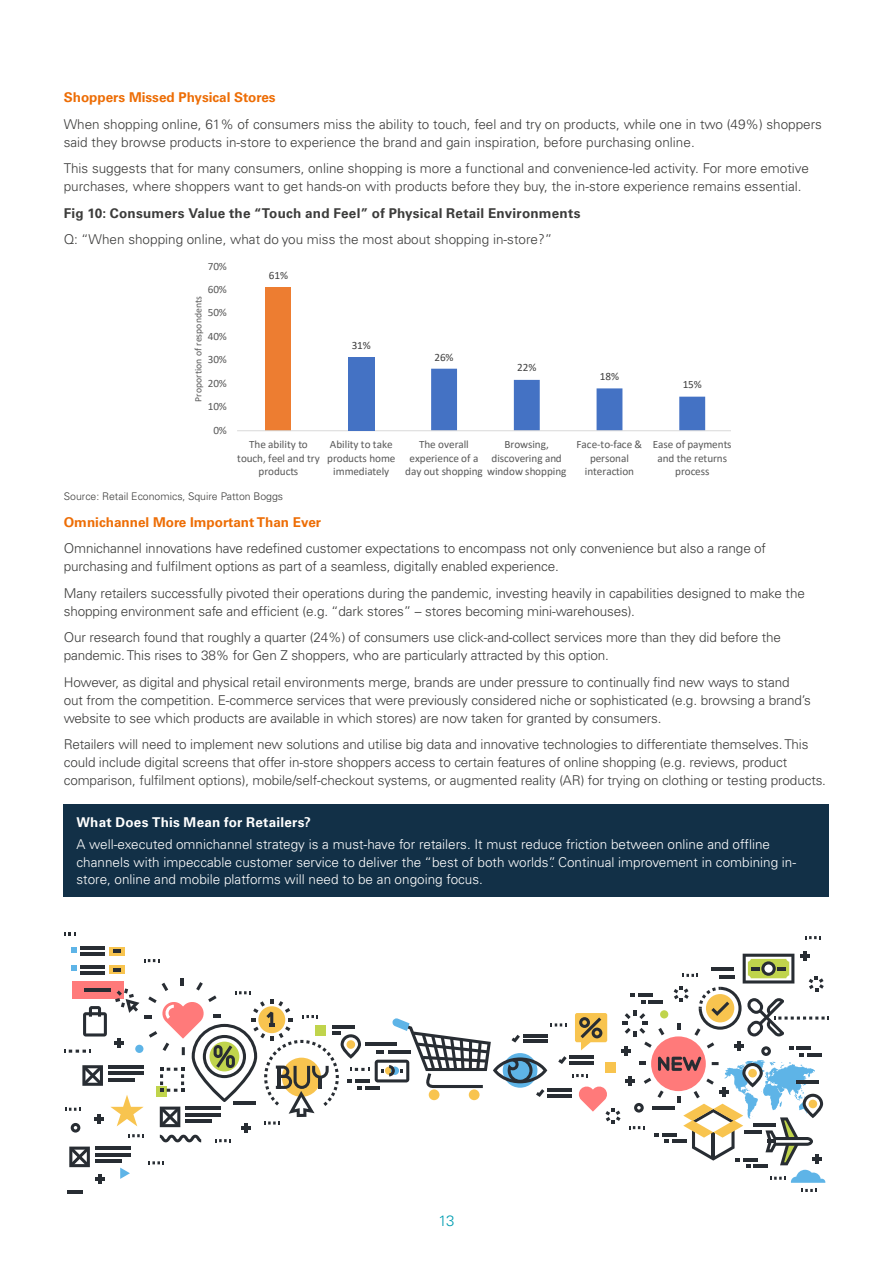
<style>
.page{position:relative;width:893px;height:1263px;background:#fff}
.page>*{position:absolute;margin:0;border:0;box-sizing:border-box;transform-origin:0 0}
.t1{font:300 15px "Univers LTCYR 45";color:#009db1}
.t2{font:300 13.5px/18px "Univers LTCYR 45";letter-spacing:-.01em;color:#3c3c3b}
.t3{font:300 13.5px/17.7px "Univers LTCYR 45";color:#fff}
.t4{font:700 13.5px "Univers LTCYR 65";letter-spacing:.015em;color:#3c3c3b}
.t5{font:700 13.5px "Univers LTCYR 65";color:#ed6d05}
.t6{font:700 13.5px "Univers LTCYR 65";letter-spacing:.015em;color:#fff}
.t7{font:11.25px/13.5px "Calibri";color:#595959;text-align:center}
.t8{font:11.25px "Calibri";letter-spacing:-.005em;color:#404040}
.t9{font:300 10.5px "Univers LTCYR 45";color:#3c3c3b}
.t10{font:9.75px "Calibri";letter-spacing:.005em;color:#595959}
</style>
<div class="page">
<div style="left:266px;top:287px;width:25px;height:144px;background:#ed7d31"></div>
<svg style="left:431px;top:369px;width:274px;height:61px"></svg>
<hr style="left:237px;top:430px;width:493px;height:1px;background:#d9d9d9">
<div style="left:348px;top:357px;width:26px;height:73px;background:#4472c4"></div>
<div style="left:64px;top:804px;width:765px;height:93px;background:#123047"></div>
<hr style="left:365px;top:1086px;width:15px;height:3px;background:#282d33">
<hr style="left:355px;top:1080px;width:15px;height:3px;background:#282d33">
<svg style="left:144px;top:959px;width:15px;height:3px"></svg>
<svg style="left:64px;top:932px;width:12px;height:3px"></svg>
<svg style="left:801px;top:1189px;width:16px;height:3px"></svg>
<svg style="left:805px;top:936px;width:16px;height:3px"></svg>
<hr style="left:67px;top:1191px;width:16px;height:3px;background:#282d33">
<hr style="left:366px;top:1042px;width:31px;height:3px;background:#282d33">
<hr style="left:80px;top:947px;width:25px;height:3px;background:#282d33">
<hr style="left:80px;top:953px;width:25px;height:3px;background:#282d33">
<svg style="left:72px;top:947px;width:5px;height:5px"></svg>
<svg style="left:109px;top:947px;width:15px;height:9px"></svg>
<svg style="left:113px;top:950px;width:7px;height:3px"></svg>
<hr style="left:80px;top:965px;width:25px;height:3px;background:#282d33">
<hr style="left:80px;top:971px;width:25px;height:3px;background:#282d33">
<svg style="left:72px;top:965px;width:5px;height:6px"></svg>
<svg style="left:109px;top:965px;width:15px;height:9px"></svg>
<svg style="left:113px;top:968px;width:7px;height:3px"></svg>
<svg style="left:375px;top:951px;width:454px;height:232px"></svg>
<svg style="left:64px;top:978px;width:305px;height:205px"></svg>
<p class="t5" style="left:64px;top:88px;width:213px">Shoppers Missed Physical Stores</p>
<p class="t2" style="left:64px;top:115px;width:760px">When shopping online, 61% of consumers miss the ability to touch, feel and try on products, while one in two (49%) shoppers said they browse products in-store to experience the brand and gain inspiration, before purchasing online.</p>
<p class="t2" style="left:64px;top:159px;width:747px">This suggests that for many consumers, online shopping is more a functional and convenience-led activity. For more emotive purchases, where shoppers want to get hands-on with products before they buy, the in-store experience remains essential.</p>
<p class="t4" style="left:64px;top:203px;width:518px">Fig 10: Consumers Value the “Touch and Feel” of Physical Retail Environments</p>
<p class="t2" style="left:64px;top:230px;width:490px">Q: “When shopping online, what do you miss the most about shopping in-store?”</p>
<p class="t8" style="left:269px;top:267px;width:21px">61%</p>
<p class="t7" style="left:208px;top:259px;width:21px">70%</p>
<p class="t7" style="left:208px;top:282px;width:21px">60%</p>
<p class="t10" style="left:192px;top:402px;width:107px;rotate:-90deg">Proportion of respondents</p>
<p class="t7" style="left:208px;top:306px;width:21px">50%</p>
<p class="t7" style="left:208px;top:329px;width:21px">40%</p>
<p class="t7" style="left:208px;top:352px;width:21px">30%</p>
<p class="t7" style="left:208px;top:376px;width:21px">20%</p>
<p class="t7" style="left:208px;top:399px;width:21px">10%</p>
<p class="t7" style="left:213px;top:423px;width:15px">0%</p>
<p class="t8" style="left:352px;top:337px;width:21px">31%</p>
<p class="t8" style="left:434px;top:349px;width:21px">26%</p>
<p class="t8" style="left:517px;top:360px;width:21px">22%</p>
<p class="t8" style="left:600px;top:368px;width:21px">18%</p>
<p class="t8" style="left:683px;top:377px;width:21px">15%</p>
<p class="t7" style="left:491px;top:437px;width:72px">Browsing, discovering and</p>
<p class="t7" style="left:577px;top:437px;width:67px">Face-to-face &amp; personal interaction</p>
<p class="t7" style="left:653px;top:437px;width:80px">Ease of payments and the returns process</p>
<p class="t7" style="left:237px;top:437px;width:84px">The ability to touch, feel and try products</p>
<p class="t7" style="left:327px;top:437px;width:70px">Ability to take products home immediately</p>
<p class="t7" style="left:419px;top:437px;width:51px">The overall</p>
<p class="t7" style="left:409px;top:451px;width:70px">experience of a</p>
<p class="t7" style="left:405px;top:465px;width:163px">day out shopping window shopping</p>
<p class="t9" style="left:64px;top:490px;width:221px">Source: Retail Economics, Squire Patton Boggs</p>
<p class="t5" style="left:64px;top:513px;width:259px">Omnichannel More Important Than Ever</p>
<p class="t2" style="left:64px;top:539px;width:704px">Omnichannel innovations have redefined customer expectations to encompass not only convenience but also a range of purchasing and fulfilment options as part of a seamless, digitally enabled experience.</p>
<p class="t2" style="left:64px;top:584px;width:743px">Many retailers successfully pivoted their operations during the pandemic, investing heavily in capabilities designed to make the shopping environment safe and efficient (e.g. “dark stores” – stores becoming mini-warehouses).</p>
<p class="t2" style="left:64px;top:628px;width:719px">Our research found that roughly a quarter (24%) of consumers use click-and-collect services more than they did before the pandemic. This rises to 38% for Gen Z shoppers, who are particularly attracted by this option.</p>
<p class="t2" style="left:64px;top:673px;width:749px">However, as digital and physical retail environments merge, brands are under pressure to continually find new ways to stand out from the competition. E-commerce services that were previously considered niche or sophisticated (e.g. browsing a brand’s website to see which products are available in which stores) are now taken for granted by consumers.</p>
<p class="t2" style="left:64px;top:735px;width:764px">Retailers will need to implement new solutions and utilise big data and innovative technologies to differentiate themselves. This could include digital screens that offer in-store shoppers access to certain features of online shopping (e.g. reviews, product comparison, fulfilment options), mobile/self-checkout systems, or augmented reality (AR) for trying on clothing or testing products.</p>
<p class="t6" style="left:77px;top:813px;width:236px">What Does This Mean for Retailers?</p>
<p class="t3" style="left:77px;top:835px;width:721px">A well-executed omnichannel strategy is a must-have for retailers. It must reduce friction between online and offline channels with impeccable customer service to deliver the “best of both worlds”. Continual improvement in combining in&shy;store, online and mobile platforms will need to be an ongoing focus.</p>
<p class="t1" style="left:438px;top:1211px;width:17px">13</p>
</div>
